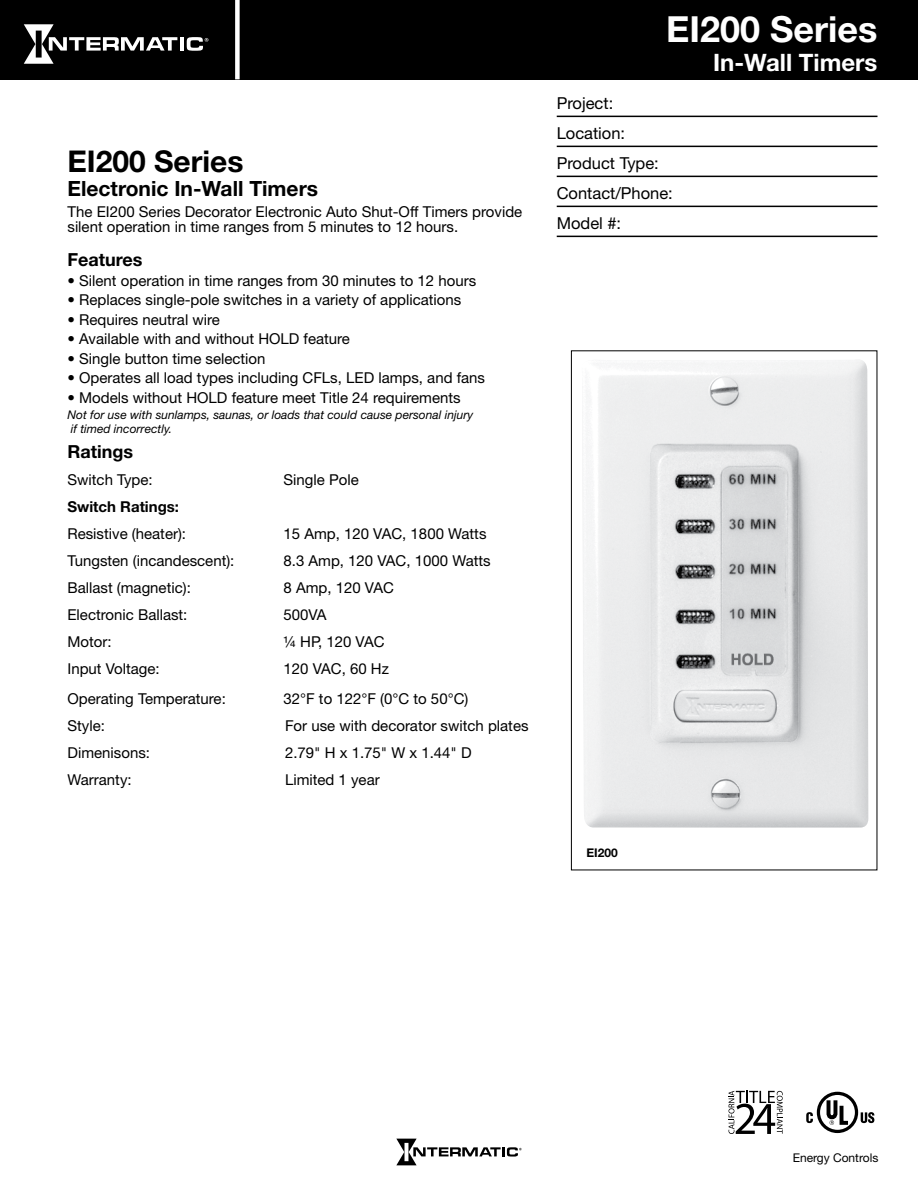
<style>
.page{position:relative;width:918px;height:1188px;background:#fff}
.page>*{position:absolute;margin:0;border:0;box-sizing:border-box;transform-origin:0 0}
.t1{font:700 36px "Helvetica Neue LT Std";color:#fff}
.t2{font:700 30px "Helvetica Neue LT Std";color:#000}
.t3{font:700 24px "Helvetica Neue LT Std";color:#fff}
.t4{font:700 21px "Helvetica Neue LT Std";color:#000}
.t5{font:700 18px "Helvetica Neue LT Std";color:#000}
.t6{font:16.5px/30px "Helvetica Neue LT Std";color:#000}
.t7{font:15px/15px "Helvetica Neue LT Std";color:#000}
.t8{font:700 15px "Helvetica Neue LT Std";color:#000}
.t9{font:italic 12px/13.5px "Helvetica Neue LT Std";color:#000}
.t10{font:12px "Helvetica Neue LT Std";color:#000}
.t11{font:700 12px "Helvetica Neue LT Std";color:#000}
</style>
<div class="page">
<svg style="left:396px;top:1139px;width:126px;height:26px"></svg>
<div style="left:0;top:0;width:918px;height:80px;background:#000"></div>
<hr style="left:180px;top:37px;width:4px;height:14px;background:#fff">
<svg style="left:187px;top:37px;width:21px;height:14px"></svg>
<svg style="left:24px;top:24px;width:153px;height:40px"></svg>
<div style="left:235px;top:0;width:5px;height:79px;background:#fff"></div>
<hr style="left:557px;top:116px;width:321px;height:1px;background:#000">
<hr style="left:557px;top:146px;width:321px;height:1px;background:#000">
<hr style="left:557px;top:176px;width:321px;height:1px;background:#000">
<hr style="left:557px;top:206px;width:321px;height:1px;background:#000">
<hr style="left:557px;top:236px;width:321px;height:1px;background:#000">
<img style="left:583px;top:360px;width:286px;height:467px">
<div style="left:571px;top:350px;width:306px;height:520px;border:1px solid #000"></div>
<svg style="left:729px;top:1091px;width:54px;height:43px"></svg>
<div style="left:817px;top:1092px;width:41px;height:41px;border:3px solid #000;border-radius:50%"></div>
<svg style="left:825px;top:1096px;width:27px;height:31px"></svg>
<svg style="left:806px;top:1112px;width:7px;height:11px"></svg>
<svg style="left:861px;top:1112px;width:13px;height:11px"></svg>
<h2 class="t2" style="left:68px;top:142px;width:178px">EI200 Series</h2>
<h3 class="t4" style="left:68px;top:175px;width:252px">Electronic In-Wall Timers</h3>
<p class="t7" style="left:68px;top:204px;width:456px">The EI200 Series Decorator Electronic Auto Shut-Off Timers provide silent operation in time ranges from 5 minutes to 12 hours.</p>
<p class="t5" style="left:68px;top:249px;width:77px">Features</p>
<p class="t7" style="left:68px;top:273px;width:410px">• Silent operation in time ranges from 30 minutes to 12 hours</p>
<p class="t7" style="left:68px;top:292px;width:395px">• Replaces single-pole switches in a variety of applications</p>
<p class="t7" style="left:68px;top:312px;width:154px">• Requires neutral wire</p>
<p class="t7" style="left:68px;top:331px;width:284px">• Available with and without HOLD feature</p>
<p class="t7" style="left:68px;top:351px;width:200px">• Single button time selection</p>
<p class="t7" style="left:68px;top:370px;width:419px">• Operates all load types including CFLs, LED lamps, and fans</p>
<p class="t7" style="left:68px;top:390px;width:395px">• Models without HOLD feature meet Title 24 requirements</p>
<p class="t9" style="left:68px;top:408px;width:407px">Not for use with sunlamps, saunas, or loads that could cause personal injury if timed incorrectly.</p>
<p class="t5" style="left:68px;top:440px;width:67px">Ratings</p>
<p class="t7" style="left:68px;top:472px;width:87px">Switch Type:</p>
<p class="t7" style="left:284px;top:472px;width:77px">Single Pole</p>
<p class="t8" style="left:68px;top:497px;width:113px">Switch Ratings:</p>
<p class="t7" style="left:68px;top:526px;width:120px">Resistive (heater):</p>
<p class="t7" style="left:284px;top:526px;width:205px">15 Amp, 120 VAC, 1800 Watts</p>
<p class="t7" style="left:68px;top:553px;width:168px">Tungsten (incandescent):</p>
<p class="t7" style="left:284px;top:553px;width:209px">8.3 Amp, 120 VAC, 1000 Watts</p>
<p class="t7" style="left:68px;top:580px;width:125px">Ballast (magnetic):</p>
<p class="t7" style="left:284px;top:580px;width:112px">8 Amp, 120 VAC</p>
<p class="t7" style="left:68px;top:607px;width:122px">Electronic Ballast:</p>
<p class="t7" style="left:284px;top:607px;width:45px">500VA</p>
<p class="t7" style="left:68px;top:634px;width:46px">Motor:</p>
<p class="t7" style="left:284px;top:634px;width:103px">¼ HP, 120 VAC</p>
<p class="t7" style="left:68px;top:661px;width:94px">Input Voltage:</p>
<p class="t7" style="left:284px;top:661px;width:107px">120 VAC, 60 Hz</p>
<p class="t7" style="left:68px;top:691px;width:160px">Operating Temperature:</p>
<p class="t7" style="left:284px;top:691px;width:186px">32°F to 122°F (0°C to 50°C)</p>
<p class="t7" style="left:68px;top:718px;width:39px">Style:</p>
<p class="t7" style="left:285px;top:718px;width:245px">For use with decorator switch plates</p>
<p class="t7" style="left:68px;top:745px;width:84px">Dimenisons:</p>
<p class="t7" style="left:285px;top:745px;width:188px">2.79" H x 1.75" W x 1.44" D</p>
<p class="t7" style="left:68px;top:772px;width:66px">Warranty:</p>
<p class="t7" style="left:285px;top:772px;width:96px">Limited 1 year</p>
<h1 class="t1" style="left:666px;top:7px;width:213px">EI200 Series</h1>
<p class="t6" style="left:557px;top:88px;width:118px">Project:<br>Location:<br>Product Type:<br>Contact/Phone:<br>Model #:</p>
<h3 class="t3" style="left:713px;top:48px;width:166px">In-Wall Timers</h3>
<p class="t11" style="left:586px;top:846px;width:33px">EI200</p>
<p class="t10" style="left:793px;top:1151px;width:87px">Energy Controls</p>
</div>
